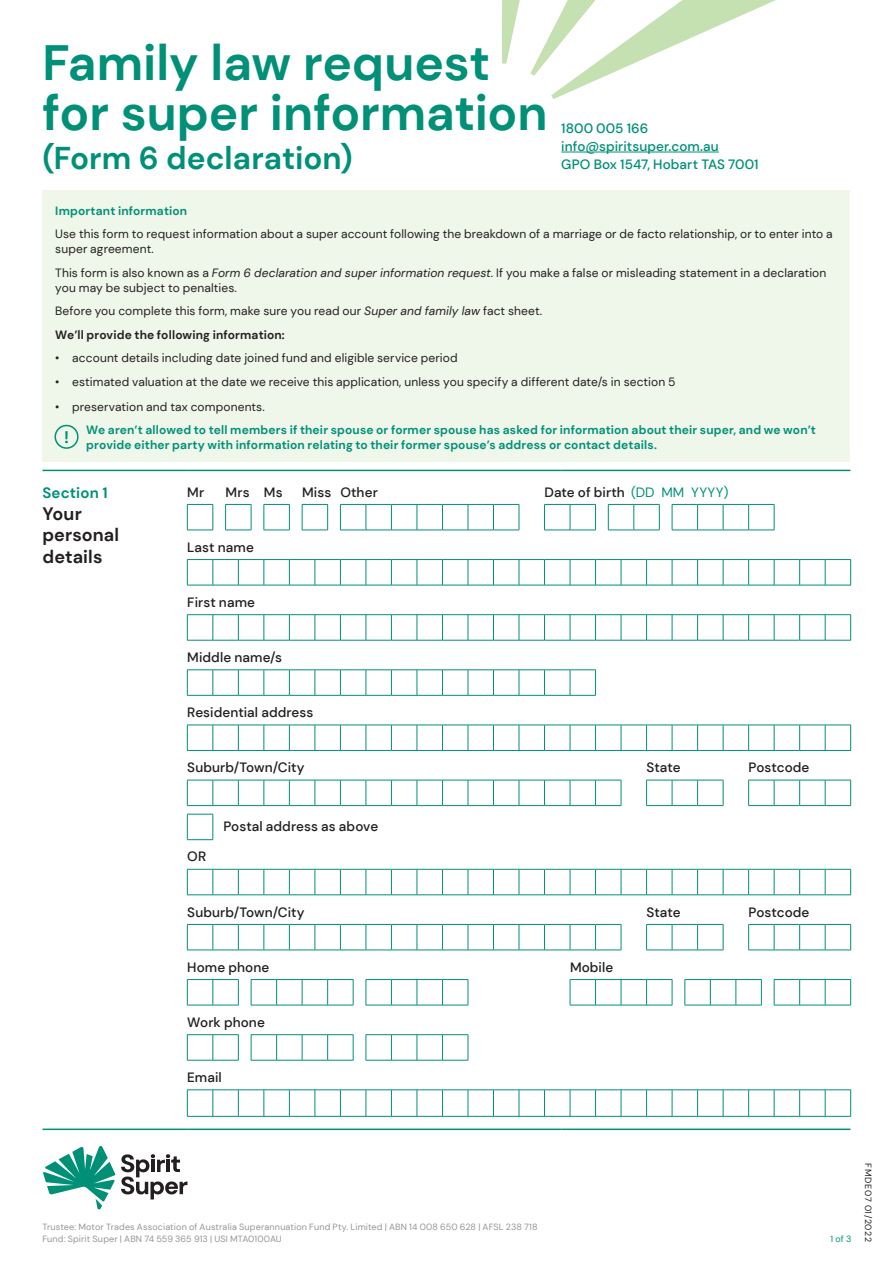
<style>
.page{position:relative;width:893px;height:1263px;background:#fff}
.page>*{position:absolute;margin:0;border:0;box-sizing:border-box;transform-origin:0 0}
._1__Form_Title{font:700 49.5px/49.5px "DM Sans";letter-spacing:-.005em;color:#009078}
._1__Form_Title-2{font:700 31.5px "DM Sans";color:#009078}
._4__Section_Header{font:700 18px/21.6px "DM Sans";letter-spacing:.005em;color:#231f20}
.t1{font:700 16.8px "DM Sans";color:#009078}
._3__Section_Letter{font:700 15px "DM Sans";letter-spacing:.01em;color:#009078}
._8__Field_Header{font:500 13.5px "DM Sans";letter-spacing:.005em;color:#231f20}
._10__Green_body_copy{font:500 13.5px/18px "DM Sans";letter-spacing:.005em;color:#009078}
._5__Body_copy{font:12px/15px "DM Sans";letter-spacing:.01em;color:#231f20}
._5__Body_copy-2{font:700 12px/15px "DM Sans";letter-spacing:.015em;color:#009078}
._5__Body_copy-3{font:700 12px "DM Sans";letter-spacing:.015em;color:#231f20}
.t2{font:9px/12px "DM Sans";letter-spacing:.015em;color:#939598}
.t3{font:9px "DM Sans";letter-spacing:.06em;color:#231f20}
.t4{font:9px "DM Sans";color:#009078}
.s1{font-style:italic}
.s2{font-weight:400;color:#009078}
</style>
<div class="page">
<svg style="left:121px;top:1154px;width:66px;height:45px"></svg>
<svg style="left:43px;top:1146px;width:72px;height:64px"></svg>
<div style="left:43px;top:190px;width:807px;height:272px;background:#eff6ea"></div>
<hr style="left:43px;top:1128px;width:144px;height:2px;background:#009078">
<hr style="left:187px;top:1128px;width:374px;height:2px;background:#009078">
<hr style="left:561px;top:1128px;width:289px;height:2px;background:#009078">
<hr style="left:43px;top:470px;width:144px;height:1px;background:#009078">
<hr style="left:187px;top:470px;width:374px;height:1px;background:#009078">
<hr style="left:561px;top:470px;width:289px;height:1px;background:#009078">
<hr style="left:561px;top:152px;width:158px;height:1px;background:#009078">
<div style="left:55px;top:425px;width:24px;height:24px;border:2px solid #009078;border-radius:50%"></div>
<svg style="left:187px;top:504px;width:588px;height:27px"></svg>
<svg style="left:187px;top:559px;width:664px;height:27px"></svg>
<svg style="left:187px;top:614px;width:664px;height:27px"></svg>
<svg style="left:187px;top:669px;width:409px;height:27px"></svg>
<svg style="left:187px;top:725px;width:664px;height:26px"></svg>
<svg style="left:187px;top:780px;width:664px;height:26px"></svg>
<svg style="left:187px;top:814px;width:27px;height:26px"></svg>
<svg style="left:187px;top:869px;width:664px;height:26px"></svg>
<svg style="left:187px;top:924px;width:664px;height:27px"></svg>
<svg style="left:187px;top:979px;width:664px;height:27px"></svg>
<svg style="left:187px;top:1034px;width:282px;height:27px"></svg>
<svg style="left:187px;top:1089px;width:664px;height:28px"></svg>
<svg style="left:502px;top:0;width:18px;height:64px"></svg>
<svg style="left:530px;top:0;width:246px;height:99px"></svg>
<p class="_1__Form_Title" style="left:43px;top:38px;width:506px">Family law request for super information</p>
<p class="_1__Form_Title-2" style="left:43px;top:138px;width:312px">(Form 6 declaration)</p>
<p class="_10__Green_body_copy" style="left:561px;top:119px;width:199px">1800 005 166 info@spiritsuper.com.au<br>GPO Box 1547, Hobart TAS 7001</p>
<p class="_5__Body_copy-2" style="left:55px;top:203px;width:133px">Important information</p>
<p class="_5__Body_copy" style="left:55px;top:226px;width:779px">Use this form to request information about a super account following the breakdown of a marriage or de facto relationship, or to enter into a super agreement.</p>
<p class="_5__Body_copy" style="left:55px;top:265px;width:773px">This form is also known as a <span class="s1">Form 6 declaration and super information request</span>. If you make a false or misleading statement in a declaration you may be subject to penalties.</p>
<p class="_5__Body_copy" style="left:55px;top:303px;width:488px">Before you complete this form, make sure you read our <span class="s1">Super and family law</span> fact sheet.</p>
<p class="_5__Body_copy-3" style="left:55px;top:327px;width:231px">We’ll provide the following information:</p>
<p class="_5__Body_copy" style="left:55px;top:350px;width:404px">• account details including date joined fund and eligible service period</p>
<p class="_5__Body_copy" style="left:55px;top:374px;width:622px">• estimated valuation at the date we receive this application, unless you specify a different date/s in section 5</p>
<p class="_5__Body_copy" style="left:55px;top:399px;width:211px">• preservation and tax components.</p>
<p class="t1" style="left:64px;top:426px;width:6px">!</p>
<p class="_5__Body_copy-2" style="left:86px;top:422px;width:731px">We aren’t allowed to tell members if their spouse or former spouse has asked for information about their super, and we won’t provide either party with information relating to their former spouse’s address or contact details.</p>
<p class="_3__Section_Letter" style="left:43px;top:483px;width:67px">Section 1</p>
<p class="_4__Section_Header" style="left:43px;top:502px;width:78px">Your personal details</p>
<p class="_8__Field_Header" style="left:187px;top:483px;width:18px">Mr</p>
<p class="_8__Field_Header" style="left:226px;top:483px;width:25px">Mrs</p>
<p class="_8__Field_Header" style="left:264px;top:483px;width:20px">Ms</p>
<p class="_8__Field_Header" style="left:302px;top:483px;width:31px">Miss</p>
<p class="_8__Field_Header" style="left:340px;top:483px;width:39px">Other</p>
<p class="_8__Field_Header" style="left:544px;top:483px;width:185px">Date of birth <span class="s2">(DD MM YYYY)</span></p>
<p class="_8__Field_Header" style="left:187px;top:539px;width:68px">Last name</p>
<p class="_8__Field_Header" style="left:187px;top:594px;width:69px">First name</p>
<p class="_8__Field_Header" style="left:187px;top:649px;width:96px">Middle name/s</p>
<p class="_8__Field_Header" style="left:187px;top:704px;width:128px">Residential address</p>
<p class="_8__Field_Header" style="left:187px;top:759px;width:119px">Suburb/Town/City</p>
<p class="_8__Field_Header" style="left:647px;top:759px;width:36px">State</p>
<p class="_8__Field_Header" style="left:749px;top:759px;width:62px">Postcode</p>
<p class="_8__Field_Header" style="left:187px;top:848px;width:20px">OR</p>
<p class="_8__Field_Header" style="left:223px;top:818px;width:156px">Postal address as above</p>
<p class="_8__Field_Header" style="left:187px;top:903px;width:119px">Suburb/Town/City</p>
<p class="_8__Field_Header" style="left:647px;top:903px;width:36px">State</p>
<p class="_8__Field_Header" style="left:749px;top:903px;width:62px">Postcode</p>
<p class="_8__Field_Header" style="left:187px;top:958px;width:84px">Home phone</p>
<p class="_8__Field_Header" style="left:570px;top:958px;width:45px">Mobile</p>
<p class="_8__Field_Header" style="left:187px;top:1014px;width:79px">Work phone</p>
<p class="_8__Field_Header" style="left:187px;top:1069px;width:36px">Email</p>
<p class="t2" style="left:43px;top:1221px;width:496px">Trustee: Motor Trades Association of Australia Superannuation Fund Pty. Limited | ABN 14 008 650 628 | AFSL 238 718<br>Fund: Spirit Super | ABN 74 559 365 913 | USI MTA0100AU</p>
<p class="t4" style="left:830px;top:1233px;width:22px">1 of 3</p>
<p class="t3" style="left:874px;top:1163px;width:80px;rotate:90deg">FMDE07 01/2022</p>
</div>
